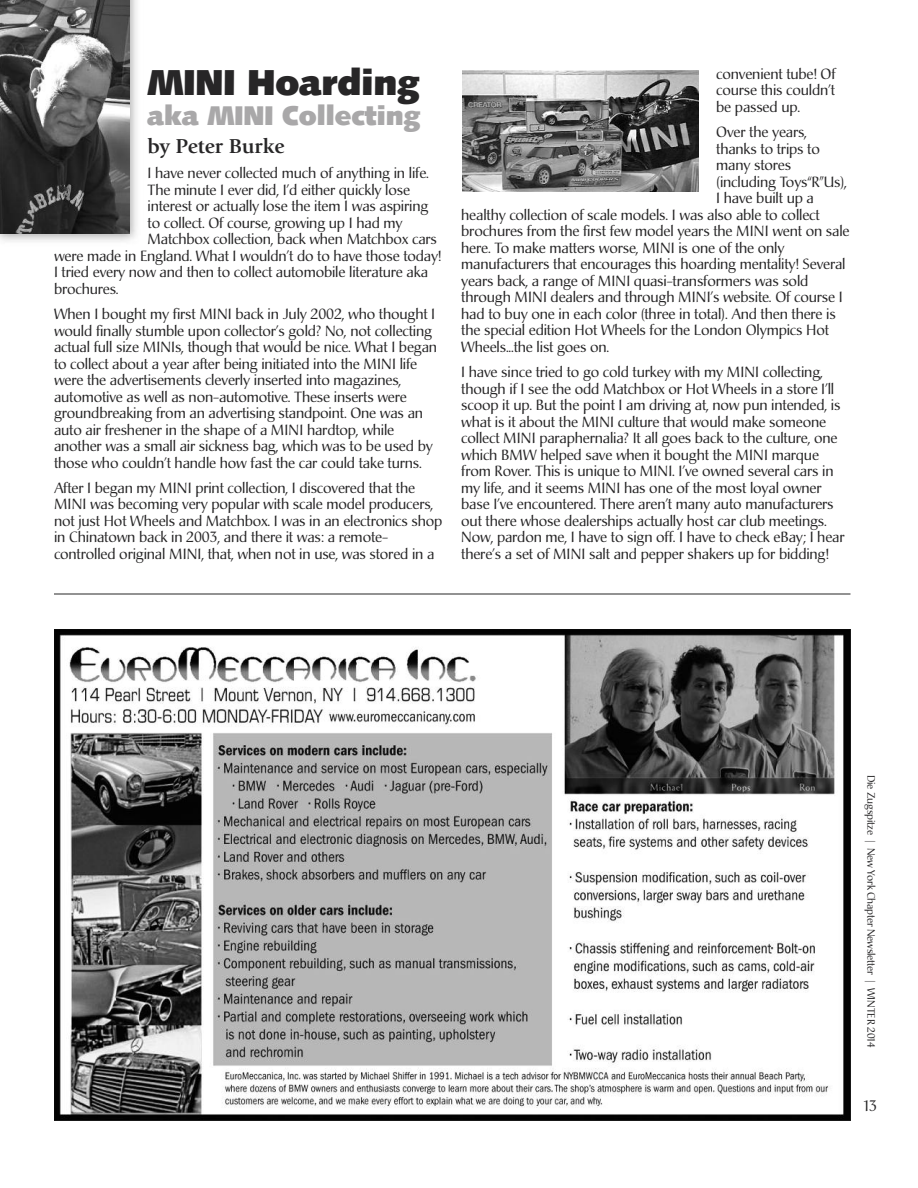
<style>
.page{position:relative;width:918px;height:1188px;background:#fff}
.page>*{position:absolute;margin:0;border:0;box-sizing:border-box;transform-origin:0 0}
.t1{font:900 36px "Syntax";color:#272627}
.t2{font:900 27px "Syntax";color:#a9a8a9}
.t3{font:700 21px "Giovanni";color:#272627}
.t4{font:15px "Christiana";color:#272627}
.t5{font:14.7px/16.5px "Christiana";letter-spacing:-.01em;color:#272627}
.t6{font:10.5px "Christiana";letter-spacing:-.015em;color:#272627}
</style>
<div class="page">
<hr style="left:54px;top:594px;width:796px;height:1px;background:#272627">
<img style="left:0;top:0;width:130px;height:234px">
<img style="left:462px;top:70px;width:236px;height:121px">
<img style="left:54px;top:629px;width:796px;height:491px">
<h1 class="t1" style="left:148px;top:68px;width:273px">MINI Hoarding</h1>
<h2 class="t2" style="left:148px;top:104px;width:274px">aka MINI Collecting</h2>
<h3 class="t3" style="left:148px;top:137px;width:138px">by Peter Burke</h3>
<p class="t5" style="left:148px;top:166px;width:283px">I have never collected much of anything in life.</p>
<p class="t5" style="left:148px;top:183px;width:264px">The minute I ever did, I’d either quickly lose</p>
<p class="t5" style="left:148px;top:199px;width:282px">interest or actually lose the item I was aspiring</p>
<p class="t5" style="left:148px;top:216px;width:256px">to collect. Of course, growing up I had my</p>
<p class="t5" style="left:148px;top:232px;width:291px">Matchbox collection, back when Matchbox cars</p>
<p class="t5" style="left:54px;top:249px;width:389px">were made in England. What I wouldn’t do to have those today!</p>
<p class="t5" style="left:54px;top:265px;width:375px">I tried every now and then to collect automobile literature aka</p>
<p class="t5" style="left:54px;top:282px;width:66px">brochures.</p>
<p class="t5" style="left:54px;top:307px;width:385px">When I bought my first MINI back in July 2002, who thought I would finally stumble upon collector’s gold? No, not collecting actual full size MINIs, though that would be nice. What I began to collect about a year after being initiated into the MINI life were the advertisements cleverly inserted into magazines, automotive as well as non-automotive. These inserts were groundbreaking from an advertising standpoint. One was an auto air freshener in the shape of a MINI hardtop, while another was a small air sickness bag, which was to be used by those who couldn’t handle how fast the car could take turns.</p>
<p class="t5" style="left:54px;top:481px;width:390px">After I began my MINI print collection, I discovered that the MINI was becoming very popular with scale model producers, not just Hot Wheels and Matchbox. I was in an electronics shop in Chinatown back in 2003, and there it was: a remote&shy;controlled original MINI, that, when not in use, was stored in a</p>
<p class="t5" style="left:716px;top:67px;width:121px;text-align:justify">convenient tube! Of course this couldn’t be passed up.</p>
<p class="t5" style="left:716px;top:125px;width:92px">Over the years,</p>
<p class="t5" style="left:716px;top:142px;width:105px">thanks to trips to</p>
<p class="t5" style="left:716px;top:158px;width:76px">many stores</p>
<p class="t5" style="left:716px;top:175px;width:132px">(including Toys“R”Us),</p>
<p class="t5" style="left:716px;top:191px;width:99px">I have built up a</p>
<p class="t5" style="left:461px;top:208px;width:360px">healthy collection of scale models. I was also able to collect</p>
<p class="t5" style="left:461px;top:224px;width:390px">brochures from the first few model years the MINI went on sale</p>
<p class="t5" style="left:461px;top:241px;width:325px">here. To make matters worse, MINI is one of the only</p>
<p class="t5" style="left:461px;top:257px;width:386px">manufacturers that encourages this hoarding mentality! Several</p>
<p class="t5" style="left:461px;top:274px;width:349px">years back, a range of MINI quasi-transformers was sold</p>
<p class="t5" style="left:461px;top:290px;width:383px">through MINI dealers and through MINI’s website. Of course I</p>
<p class="t5" style="left:461px;top:307px;width:376px">had to buy one in each color (three in total). And then there is</p>
<p class="t5" style="left:461px;top:323px;width:369px">the special edition Hot Wheels for the London Olympics Hot</p>
<p class="t5" style="left:461px;top:340px;width:150px">Wheels...the list goes on.</p>
<p class="t5" style="left:461px;top:365px;width:385px">I have since tried to go cold turkey with my MINI collecting, though if I see the odd Matchbox or Hot Wheels in a store I’ll scoop it up. But the point I am driving at, now pun intended, is what is it about the MINI culture that would make someone collect MINI paraphernalia? It all goes back to the culture, one which BMW helped save when it bought the MINI marque from Rover. This is unique to MINI. I’ve owned several cars in my life, and it seems MINI has one of the most loyal owner base I’ve encountered. There aren’t many auto manufacturers out there whose dealerships actually host car club meetings.<br>Now, pardon me, I have to sign off. I have to check eBay; I hear there’s a set of MINI salt and pepper shakers up for bidding!</p>
<p class="t6" style="left:875px;top:775px;width:274px;rotate:90deg">Die Zugspitze | New York Chapter Newsletter | WINTER 2014</p>
<p class="t4" style="left:863px;top:1099px;width:16px">13</p>
</div>
